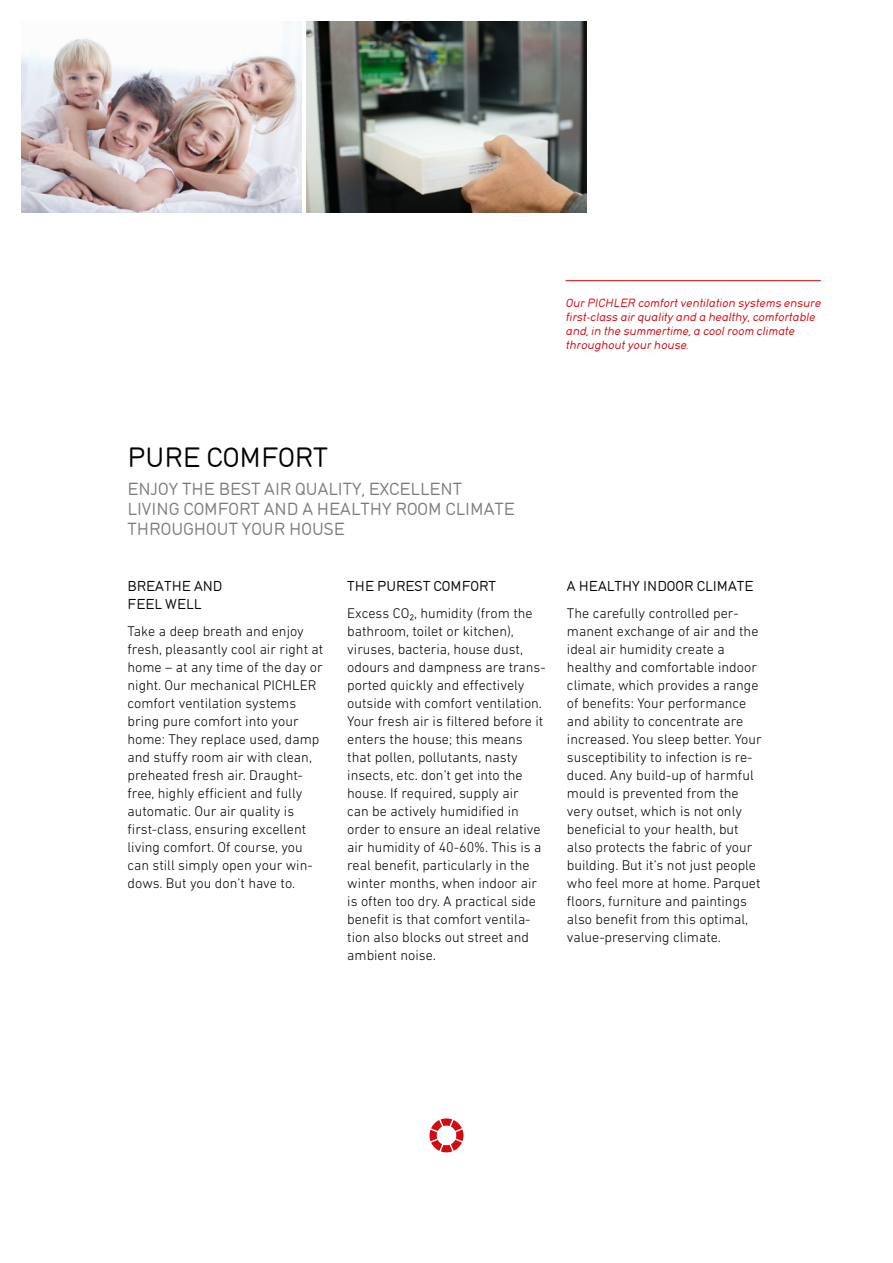
<style>
.page{position:relative;width:893px;height:1263px;background:#fff}
.page>*{position:absolute;margin:0;border:0;box-sizing:border-box;transform-origin:0 0}
.t1{font:26.25px "DIN17 SB";color:#000}
.t2{font:16.5px/19.5px "DIN17 SB";color:#7c7b7b}
.t3{font:300 14.25px/18px "DIN Next LT Pro";color:#000}
.t4{font:13.5px/18px "DIN17 SB";color:#000}
.t5{font:italic 11.25px/14.2px "DIN17 SB";color:#d20a11}
</style>
<div class="page">
<svg style="left:429px;top:1118px;width:34px;height:34px"></svg>
<hr style="left:566px;top:280px;width:255px;height:1px;background:#d20a11">
<img style="left:21px;top:21px;width:281px;height:192px">
<img style="left:306px;top:21px;width:281px;height:192px">
<p class="t5" style="left:565px;top:295px;width:259px">Our PICHLER comfortventilation systems ensure first-class air quality and a healthy,comfortable and,in the summertime,a coolroom climate throughoutyour house.</p>
<h1 class="t1" style="left:128px;top:442px;width:202px">PURE COMFORT</h1>
<p class="t2" style="left:128px;top:480px;width:389px">ENJOY THE BEST AIR QUALITY, EXCELLENT<br>LIVING COMFORT AND A HEALTHY ROOM CLIMATE<br>THROUGHOUT YOUR HOUSE</p>
<p class="t4" style="left:128px;top:577px;width:96px">BREATHE AND<br>FEEL WELL</p>
<p class="t3" style="left:128px;top:622px;width:197px">Take a deep breath and enjoy fresh, pleasantly cool air right at home – at any time of the day or night. Our mechanical PICHLER comfort ventilation systems bring pure comfort into your home: They replace used, damp and stuffy room air with clean, preheated fresh air. Draught&shy;free, highly efficient and fully automatic. Our air quality is first-class, ensuring excellent living comfort. Of course, you can still simply open your win&shy;dows. But you don’t have to.</p>
<p class="t4" style="left:347px;top:577px;width:150px">THE PUREST COMFORT</p>
<p class="t3" style="left:347px;top:604px;width:200px">Excess CO₂, humidity (from the bathroom, toilet or kitchen), viruses, bacteria, house dust, odours and dampness are trans&shy;ported quickly and effectively outside with comfort ventilation.<br>Your fresh air is filtered before it enters the house; this means that pollen, pollutants, nasty insects, etc. don’t get into the house. If required, supply air<br>can be actively humidified in order to ensure an ideal relative air humidity of 40-60%. This is a real benefit, particularly in the winter months, when indoor air is often too dry. A practical side benefit is that comfort ventila&shy;tion also blocks out street and ambient noise.</p>
<p class="t4" style="left:567px;top:577px;width:188px">A HEALTHY INDOOR CLIMATE</p>
<p class="t3" style="left:567px;top:604px;width:196px">The carefully controlled per&shy;manent exchange of air and the ideal air humidity create a healthy and comfortable indoor climate, which provides a range of benefits: Your performance and ability to concentrate are increased. You sleep better. Your susceptibility to infection is re&shy;duced. Any build-up of harmful mould is prevented from the very outset, which is not only beneficial to your health, but also protects the fabric of your building. But it’s not just people who feel more at home. Parquet floors, furniture and paintings also benefit from this optimal, value-preserving climate.</p>
</div>
